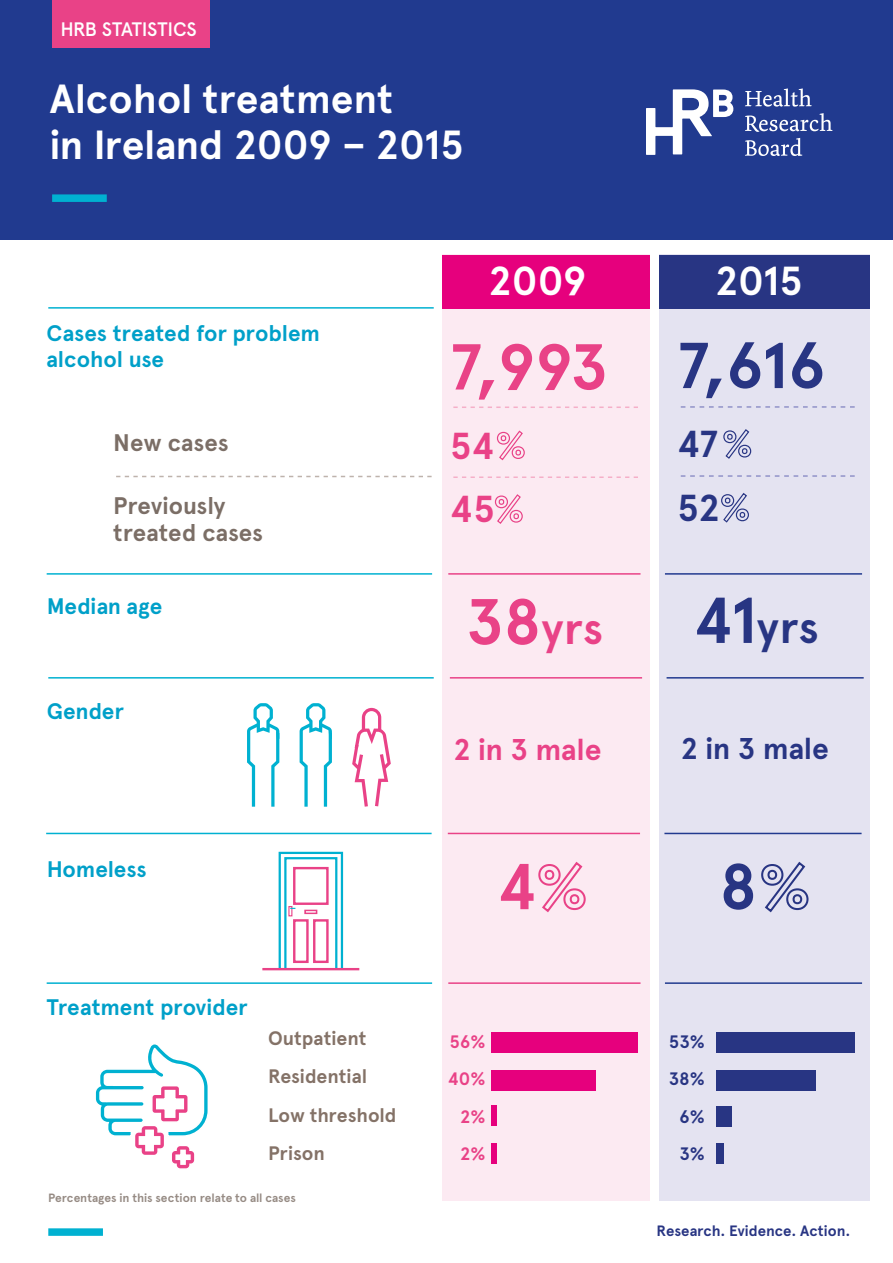
<style>
.page{position:relative;width:893px;height:1263px;background:#fff}
.page>*{position:absolute;margin:0;border:0;box-sizing:border-box;transform-origin:0 0}
.t1{font:700 64.65px "Apercu";color:#e94287}
.t2{font:700 64.65px "Apercu";color:#283583}
.t3{font:700 45px "Apercu";color:#e94287}
.t4{font:700 45px "Apercu";color:#283583}
.t5{font:700 40.65px/46.5px "Apercu";letter-spacing:-.005em;color:#fff}
.t6{font:700 40.5px "Apercu";letter-spacing:-.01em;color:#fff}
.t7{font:700 37.5px/63.6px "Apercu";color:#e94287}
.t8{font:700 37.5px/63.6px "Apercu";color:#283583}
.t9{font:700 30px "Apercu";letter-spacing:-.005em;color:#e94287}
.t10{font:700 30px "Apercu";letter-spacing:-.005em;color:#283583}
.t11{font:700 24px/27px "Apercu";color:#7b6e66}
.t12{font:700 22.5px/25.5px "Apercu";letter-spacing:-.005em;color:#00a0c9}
.t13{font:700 19.5px/38.2px "Apercu";color:#847267}
.t14{font:500 19.5px "Apercu";letter-spacing:-.015em;color:#fff}
.t15{font:700 18px/37.5px "Apercu";color:#e94287;text-align:right}
.t16{font:700 18px/37.5px "Apercu";color:#283583;text-align:center}
.t17{font:700 15px "Apercu";color:#283583}
.t18{font:700 12px "Apercu";color:#968b84}
.s1{font-size:64.65px}
</style>
<div class="page">
<div style="left:659px;top:255px;width:211px;height:946px;background:#e4e3f1"></div>
<div style="left:442px;top:255px;width:208px;height:946px;background:#fceaf2"></div>
<div style="left:442px;top:255px;width:208px;height:53px;background:#e6007d"></div>
<div style="left:659px;top:255px;width:211px;height:53px;background:#283583"></div>
<div style="left:0;top:0;width:893px;height:239px;background:#213a8f"></div>
<div style="left:52px;top:194px;width:55px;height:8px;background:#00b1d1"></div>
<div style="left:52px;top:0;width:158px;height:47px;background:#e94287"></div>
<svg style="left:646px;top:89px;width:87px;height:66px"></svg>
<svg style="left:745px;top:138px;width:57px;height:18px"></svg>
<svg style="left:745px;top:113px;width:88px;height:19px"></svg>
<svg style="left:745px;top:88px;width:67px;height:19px"></svg>
<svg style="left:300px;top:703px;width:32px;height:104px"></svg>
<svg style="left:247px;top:703px;width:32px;height:104px"></svg>
<svg style="left:352px;top:708px;width:39px;height:99px"></svg>
<svg style="left:538px;top:861px;width:48px;height:52px"></svg>
<svg style="left:95px;top:1044px;width:113px;height:125px"></svg>
<svg style="left:496px;top:430px;width:29px;height:31px"></svg>
<svg style="left:723px;top:429px;width:29px;height:30px"></svg>
<svg style="left:494px;top:494px;width:29px;height:30px"></svg>
<svg style="left:721px;top:493px;width:28px;height:30px"></svg>
<svg style="left:761px;top:861px;width:48px;height:52px"></svg>
<div style="left:48px;top:1228px;width:55px;height:8px;background:#00b1d1"></div>
<hr style="left:48px;top:307px;width:386px;height:2px;background:#00b1d1">
<hr style="left:47px;top:573px;width:385px;height:2px;background:#00b1d1">
<hr style="left:448px;top:573px;width:192px;height:2px;background:#e94287">
<hr style="left:665px;top:573px;width:197px;height:2px;background:#213a8f">
<hr style="left:48px;top:677px;width:386px;height:2px;background:#00b1d1">
<hr style="left:450px;top:677px;width:192px;height:2px;background:#e94287">
<hr style="left:667px;top:677px;width:197px;height:2px;background:#213a8f">
<hr style="left:46px;top:833px;width:386px;height:1px;background:#00b1d1">
<hr style="left:448px;top:833px;width:192px;height:1px;background:#e94287">
<hr style="left:664px;top:833px;width:198px;height:1px;background:#213a8f">
<hr style="left:47px;top:982px;width:385px;height:2px;background:#00b1d1">
<hr style="left:448px;top:982px;width:192px;height:2px;background:#e94287">
<hr style="left:665px;top:982px;width:197px;height:2px;background:#213a8f">
<svg style="left:453px;top:406px;width:185px;height:2px"></svg>
<svg style="left:681px;top:406px;width:174px;height:2px"></svg>
<div style="left:279px;top:852px;width:64px;height:118px;border:2px solid #00b1d1"></div>
<div style="left:284px;top:857px;width:53px;height:112px;border:2px solid #00b1d1"></div>
<hr style="left:262px;top:968px;width:97px;height:2px;background:#e94287">
<div style="left:293px;top:867px;width:36px;height:38px;border:2px solid #e94287"></div>
<div style="left:288px;top:906px;width:4px;height:10px;border:1px solid #e94287"></div>
<div style="left:304px;top:910px;width:13px;height:4px;border:2px solid #e94287"></div>
<div style="left:293px;top:919px;width:16px;height:44px;border:2px solid #e94287"></div>
<div style="left:313px;top:919px;width:16px;height:44px;border:2px solid #e94287"></div>
<div style="left:492px;top:1143px;width:5px;height:21px;background:#e6007d"></div>
<div style="left:492px;top:1105px;width:5px;height:21px;background:#e6007d"></div>
<div style="left:492px;top:1070px;width:104px;height:20px;background:#e6007d"></div>
<div style="left:492px;top:1032px;width:146px;height:21px;background:#e6007d"></div>
<div style="left:716px;top:1143px;width:8px;height:21px;background:#283583"></div>
<div style="left:716px;top:1106px;width:16px;height:20px;background:#283583"></div>
<div style="left:716px;top:1070px;width:99px;height:21px;background:#283583"></div>
<div style="left:716px;top:1032px;width:139px;height:20px;background:#283583"></div>
<svg style="left:453px;top:476px;width:185px;height:2px"></svg>
<svg style="left:681px;top:475px;width:174px;height:2px"></svg>
<svg style="left:116px;top:476px;width:316px;height:1px"></svg>
<p class="t14" style="left:60px;top:18px;width:138px">HRB STATISTICS</p>
<h3 class="t5" style="left:50px;top:76px;width:416px">Alcohol treatment<br>in Ireland 2009 – 2015</h3>
<h3 class="t6" style="left:489px;top:256px;width:99px">2009</h3>
<h3 class="t6" style="left:715px;top:256px;width:89px">2015</h3>
<p class="t12" style="left:47px;top:321px;width:275px">Cases treated for problem alcohol use</p>
<p class="t11" style="left:113px;top:429px;width:117px">New cases</p>
<p class="t11" style="left:113px;top:492px;width:151px">Previously treated cases</p>
<p class="t12" style="left:47px;top:594px;width:117px">Median age</p>
<p class="t12" style="left:47px;top:699px;width:79px">Gender</p>
<p class="t12" style="left:47px;top:857px;width:102px">Homeless</p>
<p class="t12" style="left:47px;top:994px;width:203px">Treatment provider</p>
<p class="t13" style="left:268px;top:1019px;width:130px">Outpatient<br>Residential<br>Low threshold<br>Prison</p>
<p class="t18" style="left:48px;top:1191px;width:249px">Percentages in this section relate to all cases</p>
<h1 class="t1" style="left:450px;top:328px;width:160px">7,993</h1>
<h3 class="t7" style="left:450px;top:414px;width:46px">54<br>45</h3>
<h1 class="t2" style="left:677px;top:326px;width:150px">7,616</h1>
<h3 class="t8" style="left:677px;top:413px;width:44px">47<br>52</h3>
<h2 class="t3" style="left:466px;top:601px;width:139px"><span class="s1">38</span>yrs</h2>
<h2 class="t4" style="left:693px;top:600px;width:127px"><span class="s1">41</span>yrs</h2>
<h3 class="t9" style="left:453px;top:731px;width:150px">2 in 3 male</h3>
<h3 class="t10" style="left:681px;top:730px;width:150px">2 in 3 male</h3>
<h1 class="t1" style="left:497px;top:847px;width:41px">4</h1>
<h1 class="t2" style="left:719px;top:847px;width:40px">8</h1>
<p class="t15" style="left:448px;top:1023px;width:39px">56%<br>40%<br>2%<br>2%</p>
<p class="t16" style="left:669px;top:1023px;width:38px">53%<br>38%<br>6%<br>3%</p>
<p class="t17" style="left:657px;top:1221px;width:195px">Research. Evidence. Action.</p>
</div>
